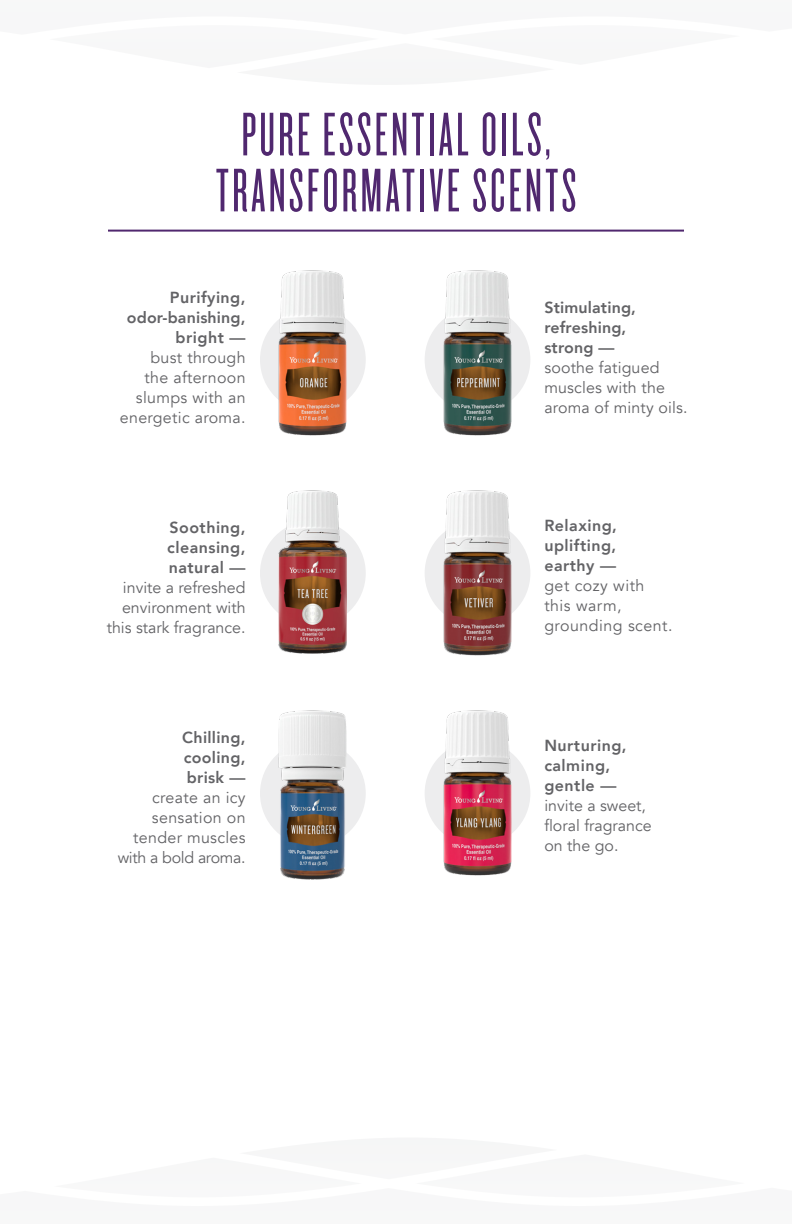
<style>
.page{position:relative;width:792px;height:1224px;background:#fff}
.page>*{position:absolute;margin:0;border:0;box-sizing:border-box;transform-origin:0 0}
.t1{font:64px/56px "Knockout 26 Junior Flywght";letter-spacing:.05em;color:#50286f;text-align:center}
.t2{font:16px/20px "Avenir";letter-spacing:.01em;color:#636366;text-align:right}
.t3{font:16px/20px "Avenir";letter-spacing:.03em;color:#636366}
.s1{font-weight:800}
</style>
<div class="page">
<hr style="left:108px;top:230px;width:576px;height:2px;background:#50286f">
<div style="left:425px;top:307px;width:105px;height:106px;background:#ededee;border-radius:50%"></div>
<div style="left:425px;top:520px;width:105px;height:106px;background:#ededee;border-radius:50%"></div>
<div style="left:425px;top:741px;width:105px;height:105px;background:#ededee;border-radius:50%"></div>
<div style="left:260px;top:307px;width:106px;height:106px;background:#ededee;border-radius:50%"></div>
<div style="left:260px;top:520px;width:106px;height:106px;background:#ededee;border-radius:50%"></div>
<div style="left:260px;top:741px;width:106px;height:105px;background:#ededee;border-radius:50%"></div>
<img style="left:279px;top:271px;width:68px;height:164px">
<img style="left:444px;top:271px;width:67px;height:164px">
<img style="left:279px;top:711px;width:68px;height:169px">
<img style="left:444px;top:711px;width:67px;height:165px">
<img style="left:279px;top:491px;width:68px;height:162px">
<img style="left:444px;top:491px;width:67px;height:165px">
<p class="t1" style="left:216px;top:106px;width:362px">PURE ESSENTIAL OILS,<br>TRANSFORMATIVE SCENTS</p>
<p class="t2" style="left:120px;top:287px;width:127px"><span class="s1">Purifying, odor-banishing, bright —<br></span>bust through<br>the afternoon slumps with an energetic aroma.</p>
<p class="t2" style="left:544px;top:297px;width:145px;text-align:left"><span class="s1">Stimulating, refreshing,<br>strong —<br></span>soothe fatigued muscles with the aroma of minty oils.</p>
<p class="t2" style="left:107px;top:518px;width:140px"><span class="s1">Soothing, cleansing,<br>natural —<br></span>invite a refreshed environment with this stark fragrance.</p>
<p class="t3" style="left:544px;top:516px;width:130px"><span class="s1">Relaxing, uplifting,<br>earthy —<br></span>get cozy with this warm, grounding scent.</p>
<p class="t2" style="left:118px;top:728px;width:129px"><span class="s1">Chilling, cooling,<br>brisk —<br></span>create an icy sensation on tender muscles with a bold aroma.</p>
<p class="t2" style="left:544px;top:736px;width:109px;text-align:left"><span class="s1">Nurturing, calming, gentle — </span>invite a sweet, floral fragrance on the go.</p>
</div>
